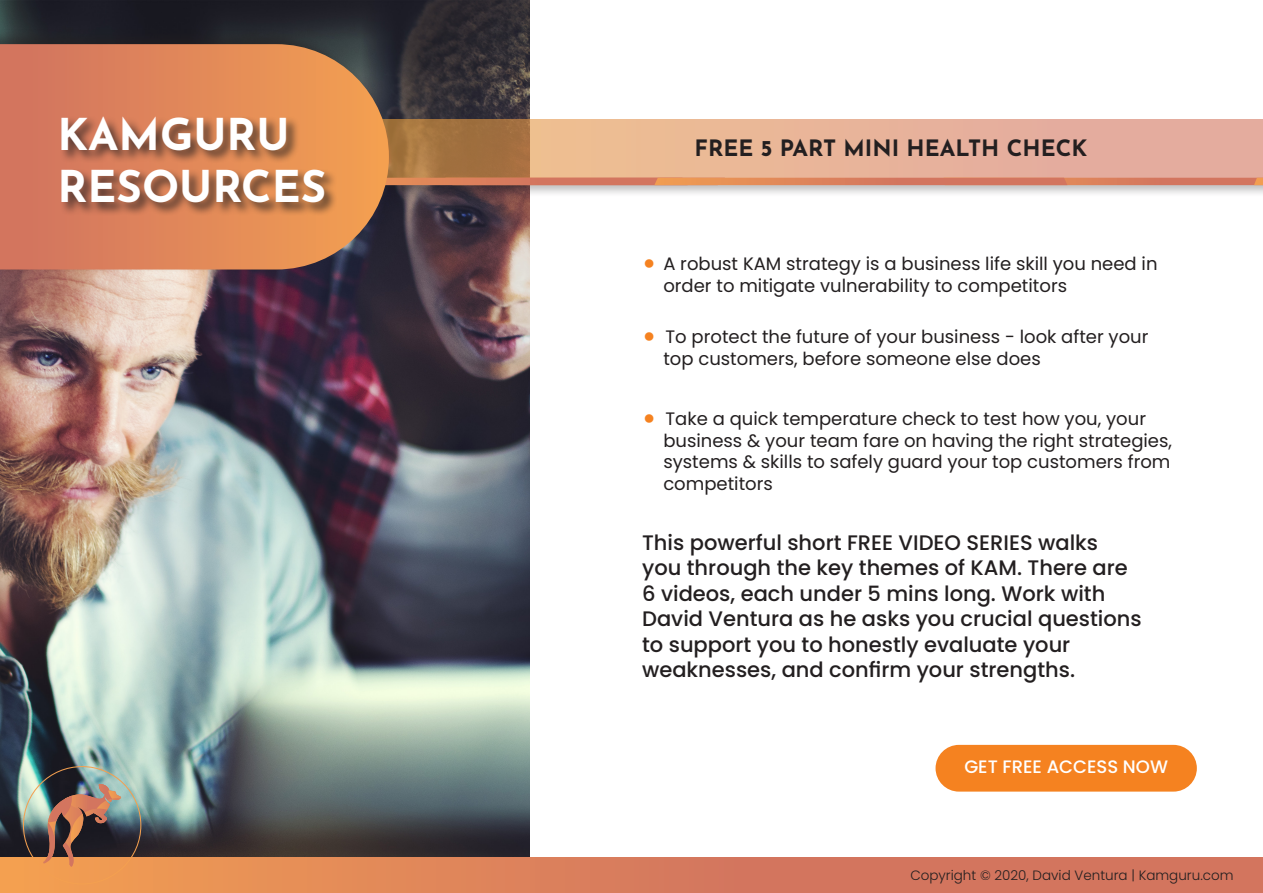
<style>
.page{position:relative;width:1263px;height:893px;background:#fff}
.page>*{position:absolute;margin:0;border:0;box-sizing:border-box;transform-origin:0 0}
.t1{font:100 43.65px "Josefin Sans";color:#fff}
.t2{font:100 22.5px "Josefin Sans";color:#231f20}
.t3{font:500 21px/25.5px "Poppins";color:#231f20}
.t4{font:18px/21.6px "Poppins";color:#231f20}
.t5{font:500 18px "Poppins";color:#fff}
.t6{font:300 13.5px "Poppins";color:#231f20}
.s1{font-size:34.5px;color:#f58220}
</style>
<div class="page">
<img style="left:0;top:0;width:529px;height:857px">
<div style="left:0;top:857px;width:1263px;height:36px;background:linear-gradient(to right,#ee9954,#cb6a61)"></div>
<img style="left:43px;top:784px;width:78px;height:83px">
<div style="left:935px;top:745px;width:262px;height:47px;background:#f58220;border-radius:23px"></div>
<div style="left:2px;top:122px;width:1261px;height:75px;background:#231f20;opacity:.5"></div>
<svg style="left:389px;top:120px;width:874px;height:58px;background:#dca88a"></svg>
<svg style="left:389px;top:178px;width:874px;height:7px;background:#d97e5c"></svg>
<div style="left:0;top:29px;width:385px;height:243px;background:#231f20;opacity:.5"></div>
<svg style="left:0;top:44px;width:389px;height:225px;background:#d07f57"></svg>
<div style="left:59px;top:115px;width:279px;height:101px;background:#231f20;opacity:.75"></div>
<p class="t1" style="left:57px;top:102px;width:234px">KAMGURU</p>
<p class="t1" style="left:57px;top:155px;width:270px">RESOURCES</p>
<p class="t2" style="left:694px;top:131px;width:394px">FREE 5 PART MINI HEALTH CHECK</p>
<p class="t4" style="left:663px;top:253px;width:496px;text-indent:-21px"><span class="s1">•</span> A robust KAM strategy is a business life skill you need in order to mitigate vulnerability to competitors</p>
<p class="t4" style="left:663px;top:326px;width:487px;text-indent:-21px"><span class="s1">•</span> To protect the future of your business - look after your top customers, before someone else does</p>
<p class="t4" style="left:663px;top:408px;width:510px;text-indent:-21px"><span class="s1">•</span> Take a quick temperature check to test how you, your business &amp; your team fare on having the right strategies, systems &amp; skills to safely guard your top customers from competitors</p>
<p class="t3" style="left:642px;top:530px;width:501px">This powerful short FREE VIDEO SERIES walks you through the key themes of KAM. There are 6 videos, each under 5 mins long. Work with David Ventura as he asks you crucial questions to support you to honestly evaluate your weaknesses, and confirm your strengths.</p>
<p class="t5" style="left:964px;top:756px;width:205px">GET FREE ACCESS NOW</p>
<p class="t6" style="left:910px;top:867px;width:325px">Copyright © 2020, David Ventura | Kamguru.com</p>
</div>
